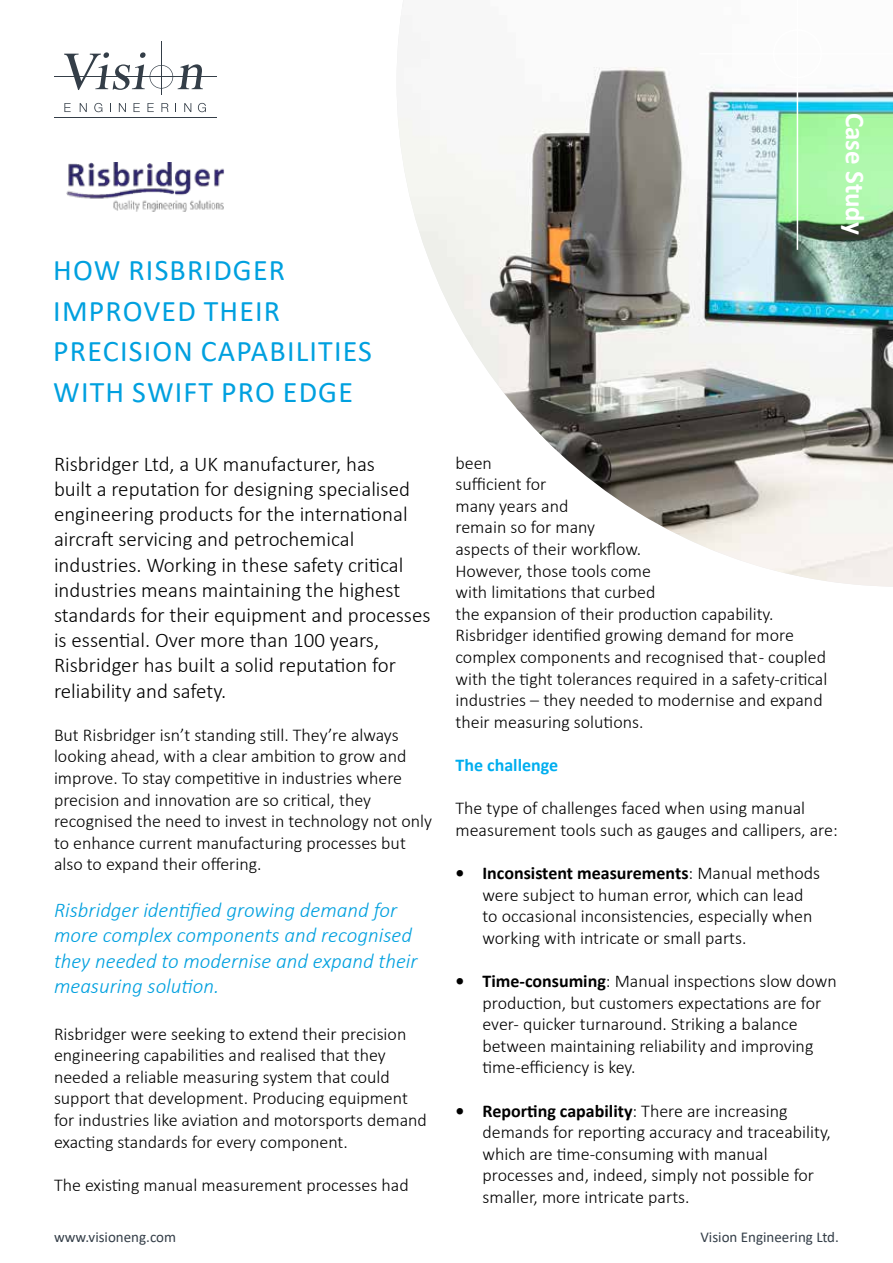
<style>
.page{position:relative;width:893px;height:1263px;background:#fff}
.page>*{position:absolute;margin:0;border:0;box-sizing:border-box;transform-origin:0 0}
.t1{font:30px/40.5px "Calibri";letter-spacing:.04em;color:#00a0df}
.t2{font:700 27px "Calibri";color:#fff}
.t3{font:300 21px/25.2px "Calibri";color:#000}
.t4{font:italic 300 21px/25.2px "Calibri";color:#00a0df}
.t5{font:300 18px/21.6px "Calibri";color:#000}
.t6{font:700 18px "Calibri";color:#00aeef}
.t7{font:15px "Calibri";color:#343e48}
.s1{font-weight:700}
</style>
<div class="page">
<svg style="left:64px;top:103px;width:7px;height:9px"></svg>
<svg style="left:80px;top:103px;width:7px;height:9px"></svg>
<svg style="left:94px;top:103px;width:8px;height:9px"></svg>
<svg style="left:119px;top:103px;width:7px;height:9px"></svg>
<svg style="left:134px;top:103px;width:6px;height:9px"></svg>
<svg style="left:147px;top:103px;width:7px;height:9px"></svg>
<svg style="left:161px;top:103px;width:7px;height:9px"></svg>
<svg style="left:184px;top:103px;width:7px;height:9px"></svg>
<svg style="left:198px;top:103px;width:8px;height:9px"></svg>
<hr style="left:54px;top:117px;width:162px;height:1px;background:#343e48">
<hr style="left:54px;top:76px;width:162px;height:1px;background:#343e48">
<svg style="left:64px;top:52px;width:139px;height:38px"></svg>
<hr style="left:161px;top:41px;width:1px;height:54px;background:#343e48">
<img style="left:397px;top:0;width:496px;height:587px">
<div style="left:773px;top:29px;width:49px;height:49px;border:2px solid #fff;border-radius:50%"></div>
<hr style="left:797px;top:0;width:1px;height:250px;background:#fff">
<hr style="left:699px;top:53px;width:194px;height:2px;background:#fff">
<img style="left:66px;top:163px;width:158px;height:49px">
<h1 class="t1" style="left:53px;top:249px;width:320px">HOW RISBRIDGER<br>IMPROVED THEIR<br>PRECISION CAPABILITIES<br>WITH SWIFT PRO EDGE</h1>
<p class="t3" style="left:54px;top:451px;width:378px">Risbridger Ltd, a UK manufacturer, has<br>built a reputation for designing specialised engineering products for the international aircraft servicing and petrochemical industries. Working in these safety critical industries means maintaining the highest standards for their equipment and processes is essential. Over more than 100 years, Risbridger has built a solid reputation for reliability and safety.</p>
<p class="t5" style="left:54px;top:724px;width:380px">But Risbridger isn’t standing still. They’re always looking ahead, with a clear ambition to grow and improve. To stay competitive in industries where precision and innovation are so critical, they recognised the need to invest in technology not only to enhance current manufacturing processes but also to expand their offering.</p>
<p class="t4" style="left:54px;top:897px;width:365px">Risbridger identified growing demand for more complex components and recognised they needed to modernise and expand their measuring solution.</p>
<p class="t5" style="left:54px;top:1023px;width:374px">Risbridger were seeking to extend their precision engineering capabilities and realised that they needed a reliable measuring system that could support that development. Producing equipment for industries like aviation and motorsports demand exacting standards for every component.</p>
<p class="t5" style="left:54px;top:1174px;width:356px">The existing manual measurement processes had</p>
<h2 class="t2" style="left:874px;top:113px;width:124px;rotate:90deg">Case Study</h2>
<p class="t5" style="left:455px;top:452px;width:373px">been<br>sufficient for<br>many years and<br>remain so for many<br>aspects of their workflow.<br>However, those tools come<br>with limitations that curbed<br>the expansion of their production capability.<br>Risbridger identified growing demand for more complex components and recognised that - coupled with the tight tolerances required in a safety-critical industries – they needed to modernise and expand their measuring solutions.</p>
<p class="t6" style="left:455px;top:752px;width:104px">The challenge</p>
<p class="t5" style="left:455px;top:797px;width:384px">The type of challenges faced when using manual measurement tools such as gauges and callipers, are:</p>
<p class="t5" style="left:482px;top:862px;width:339px;text-indent:-27px"><span class="s1">• Inconsistent measurements</span>: Manual methods were subject to human error, which can lead to occasional inconsistencies, especially when working with intricate or small parts.</p>
<p class="t5" style="left:482px;top:970px;width:356px;text-indent:-27px"><span class="s1">• Time-consuming</span>: Manual inspections slow down production, but customers expectations are for ever- quicker turnaround. Striking a balance between maintaining reliability and improving time-efficiency is key.</p>
<p class="t5" style="left:482px;top:1100px;width:350px;text-indent:-27px"><span class="s1">• Reporting capability</span>: There are increasing demands for reporting accuracy and traceability, which are time-consuming with manual processes and, indeed, simply not possible for smaller, more intricate parts.</p>
<p class="t7" style="left:54px;top:1226px;width:124px">www.visioneng.com</p>
<p class="t7" style="left:700px;top:1226px;width:140px">Vision Engineering Ltd.</p>
</div>
